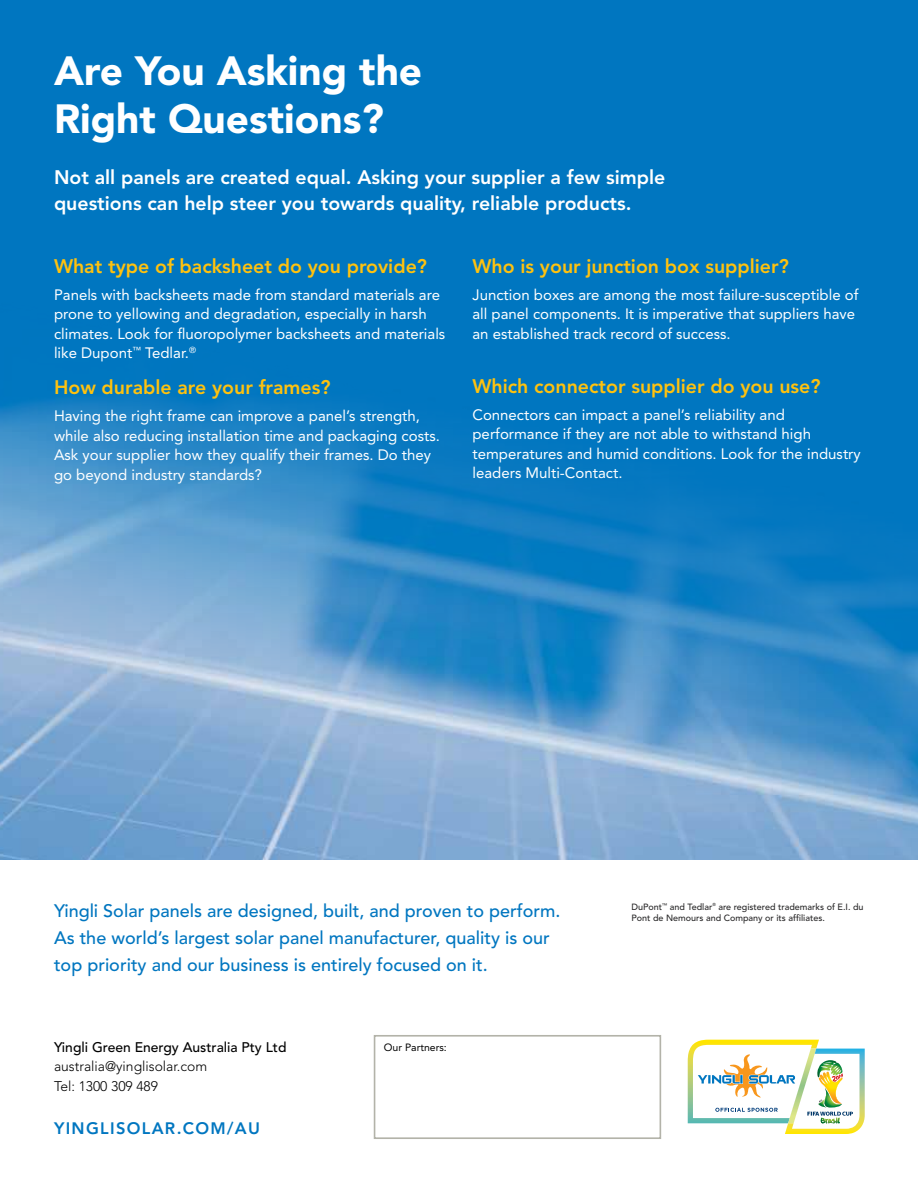
<style>
.page{position:relative;width:918px;height:1188px;background:#fff}
.page>*{position:absolute;margin:0;border:0;box-sizing:border-box;transform-origin:0 0}
.t1{font:900 40.5px/48.6px "Avenir";color:#fff}
.t2{font:800 19.5px "Avenir";color:#ffc20e}
.t3{font:800 19.5px/25.5px "Avenir";color:#fff}
.t4{font:500 18px/27px "Avenir";color:#0076c0}
.t5{font:800 16.5px "Avenir";letter-spacing:.08em;color:#0076c0}
.t6{font:15px/19.5px "Avenir";color:#fff}
.t7{font:300 13.8px/19.5px "Avenir";color:#000}
.t8{font:500 13.8px "Avenir";color:#000}
.t9{font:10.5px "Avenir";color:#000}
.t10{font:500 9px/10.8px "Avenir";color:#292829}
</style>
<div class="page">
<div style="left:0;top:0;width:918px;height:860px;background:#0076c0"></div>
<img style="left:0;top:394px;width:918px;height:466px">
<svg style="left:688px;top:1040px;width:177px;height:94px"></svg>
<div style="left:374px;top:1035px;width:287px;height:104px;border:2px solid #b3b3a9"></div>
<h1 class="t1" style="left:54px;top:46px;width:370px">Are You Asking the<br>Right Questions?</h1>
<h2 class="t3" style="left:54px;top:165px;width:613px">Not all panels are created equal. Asking your supplier a few simple questions can help steer you towards quality, reliable products.</h2>
<h2 class="t2" style="left:54px;top:254px;width:374px">What type of backsheet do you provide?</h2>
<p class="t6" style="left:54px;top:285px;width:393px">Panels with backsheets made from standard materials are prone to yellowing and degradation, especially in harsh climates. Look for fluoropolymer backsheets and materials like Dupont<sup>™</sup> Tedlar.<sup>®</sup></p>
<h2 class="t2" style="left:54px;top:376px;width:278px">How durable are your frames?</h2>
<p class="t6" style="left:54px;top:406px;width:387px">Having the right frame can improve a panel’s strength, while also reducing installation time and packaging costs.<br>Ask your supplier how they qualify their frames. Do they go beyond industry standards?</p>
<h2 class="t2" style="left:472px;top:254px;width:318px">Who is your junction box supplier?</h2>
<p class="t6" style="left:472px;top:285px;width:388px">Junction boxes are among the most failure-susceptible of all panel components. It is imperative that suppliers have an established track record of success.</p>
<h2 class="t2" style="left:472px;top:374px;width:350px">Which connector supplier do you use?</h2>
<p class="t6" style="left:472px;top:405px;width:390px">Connectors can impact a panel’s reliability and performance if they are not able to withstand high temperatures and humid conditions. Look for the industry leaders Multi-Contact.</p>
<p class="t4" style="left:54px;top:898px;width:508px">Yingli Solar panels are designed, built, and proven to perform.<br>As the world’s largest solar panel manufacturer, quality is our top priority and our business is entirely focused on it.</p>
<p class="t8" style="left:54px;top:1039px;width:234px">Yingli Green Energy Australia Pty Ltd</p>
<p class="t9" style="left:384px;top:1041px;width:65px">Our Partners:</p>
<p class="t7" style="left:54px;top:1057px;width:155px">australia@yinglisolar.com<br>Tel: 1300 309 489</p>
<p class="t5" style="left:54px;top:1119px;width:208px">yinglisolar.com/AU</p>
<p class="t10" style="left:631px;top:902px;width:234px">DuPont<sup>™</sup> and Tedlar<sup>®</sup> are registered trademarks of E.I. du<br>Pont de Nemours and Company or its affiliates.</p>
</div>
